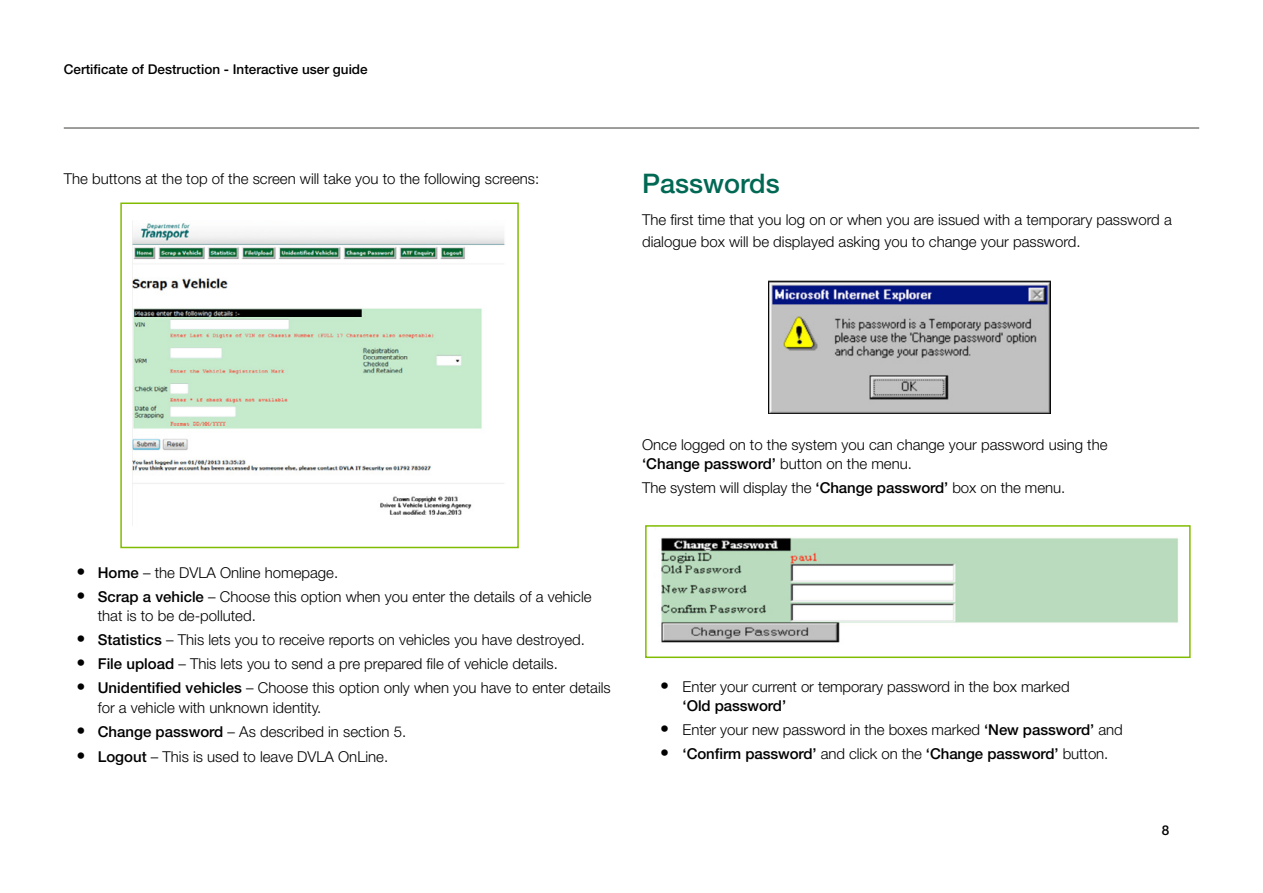
<style>
.page{position:relative;width:1263px;height:893px;background:#fff}
.page>*{position:absolute;margin:0;border:0;box-sizing:border-box;transform-origin:0 0}
.Section_text_2{font:500 27px "Helvetica Neue";color:#006853}
.Bullets{font:300 15px/19.5px "Helvetica Neue";color:#000}
.Body{font:300 15px/19.5px "Helvetica Neue";letter-spacing:-.005em;color:#000}
.Body_Intro{font:300 15px/22.5px "Helvetica Neue";color:#000}
.Body-2{font:500 15px "Helvetica Neue";letter-spacing:-.005em;color:#000}
.t1{font:500 13.5px "Helvetica Neue";color:#000}
.s1{font-size:18px;color:#020203}
.s2{font-weight:500}
.s3{font-weight:300;font-size:18px;color:#020203}
.s4{font-weight:300}
</style>
<div class="page">
<hr style="left:64px;top:128px;width:1135px;height:1px;background:#3c3c3b">
<img style="left:134px;top:223px;width:369px;height:292px">
<div style="left:131px;top:219px;width:375px;height:309px;border:2px solid #fff"></div>
<div style="left:120px;top:202px;width:399px;height:346px;border:2px solid #81bc00"></div>
<img style="left:768px;top:281px;width:283px;height:133px">
<img style="left:661px;top:537px;width:518px;height:106px">
<div style="left:645px;top:525px;width:546px;height:133px;border:2px solid #81bc00"></div>
<p class="t1" style="left:64px;top:61px;width:305px">Certificate of Destruction - Interactive user guide</p>
<p class="Body" style="left:64px;top:169px;width:477px">The buttons at the top of the screen will take you to the following screens:</p>
<p class="Section_text_2" style="left:642px;top:167px;width:139px">Passwords</p>
<p class="Body_Intro" style="left:642px;top:208px;width:531px">The first time that you log on or when you are issued with a temporary password a dialogue box will be displayed asking you to change your password.</p>
<p class="Bullets" style="left:77px;top:562px;width:263px"><span class="s1">•</span> <span class="s2">Home</span> – the DVLA Online homepage.</p>
<p class="Bullets" style="left:98px;top:586px;width:495px;text-indent:-21px"><span class="s1">•</span> <span class="s2">Scrap a vehicle</span> – Choose this option when you enter the details of a vehicle that is to be de-polluted.</p>
<p class="Bullets" style="left:77px;top:630px;width:510px"><span class="s1">•</span> <span class="s2">Statistics</span> – This lets you to receive reports on vehicles you have destroyed.</p>
<p class="Bullets" style="left:77px;top:654px;width:483px"><span class="s1">•</span> <span class="s2">File upload</span> – This lets you to send a pre prepared file of vehicle details.</p>
<p class="Bullets" style="left:98px;top:678px;width:514px;text-indent:-21px"><span class="s1">•</span> <span class="s2">Unidentified vehicles</span> – Choose this option only when you have to enter details for a vehicle with unknown identity.</p>
<p class="Bullets" style="left:77px;top:721px;width:331px"><span class="s1">•</span> <span class="s2">Change password</span> – As described in section 5.</p>
<p class="Bullets" style="left:77px;top:747px;width:313px"><span class="s1">•</span> <span class="s2">Logout</span> – This is used to leave DVLA OnLine.</p>
<p class="Body" style="left:642px;top:434px;width:467px">Once logged on to the system you can change your password using the <span class="s2">‘Change password’</span> button on the menu.</p>
<p class="Body" style="left:642px;top:478px;width:425px">The system will display the <span class="s2">‘Change password’</span> box on the menu.</p>
<p class="Body" style="left:683px;top:676px;width:388px;text-indent:-22px"><span class="s1">•</span> Enter your current or temporary password in the box marked <span class="s2">‘Old password’</span></p>
<p class="Body" style="left:660px;top:720px;width:464px"><span class="s1">•</span> Enter your new password in the boxes marked <span class="s2">‘New password’</span> and</p>
<p class="Body-2" style="left:660px;top:745px;width:450px"><span class="s3">•</span> ‘Confirm password’ <span class="s4">and click on the</span> ‘Change password’ <span class="s4">button.</span></p>
<p class="t1" style="left:1162px;top:822px;width:9px">8</p>
</div>
